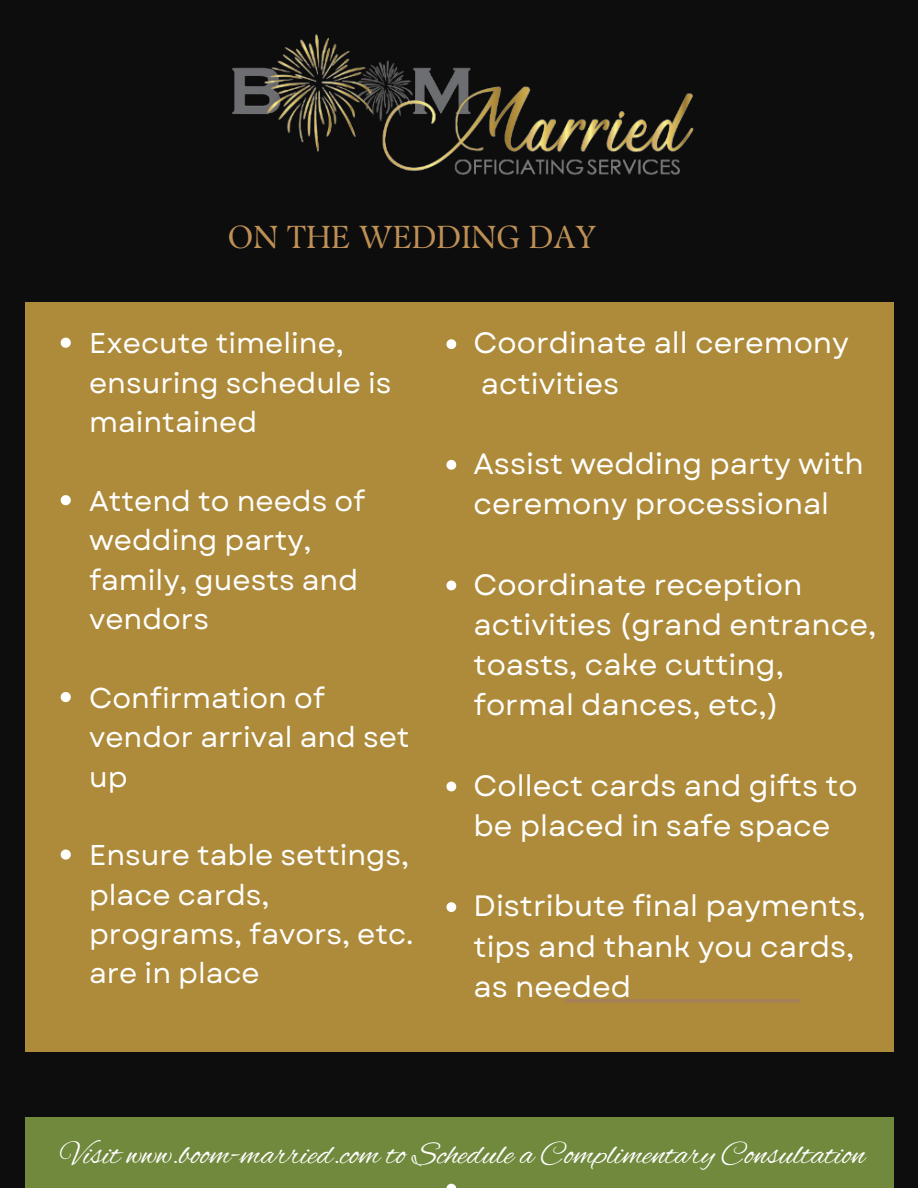
<style>
.page{position:relative;width:918px;height:1188px;background:#0d0d0d}
.page>*{position:absolute;margin:0;border:0;box-sizing:border-box;transform-origin:0 0}
.t1{font:33.15px "Alex Brush";color:#fff}
.t2{font:31.8px "TY Serif D";color:#bf9056}
.t3{font:29.4px/40.2px "Garet";color:#fff}
.t4{font:28.65px/39.3px "Garet";color:#fff}
</style>
<div class="page">
<div style="left:25px;top:302px;width:868px;height:749px;background:#ae8b3a"></div>
<div style="left:25px;top:1117px;width:868px;height:71px;background:#70893c"></div>
<hr style="left:565px;top:999px;width:236px;height:3px;background:#a67f5d">
<img style="left:232px;top:34px;width:462px;height:141px">
<svg style="left:446px;top:339px;width:10px;height:10px"></svg>
<svg style="left:446px;top:460px;width:10px;height:10px"></svg>
<svg style="left:446px;top:581px;width:10px;height:9px"></svg>
<svg style="left:446px;top:782px;width:10px;height:9px"></svg>
<svg style="left:446px;top:902px;width:10px;height:10px"></svg>
<svg style="left:446px;top:1184px;width:10px;height:4px"></svg>
<svg style="left:61px;top:338px;width:10px;height:10px"></svg>
<svg style="left:61px;top:495px;width:10px;height:10px"></svg>
<svg style="left:61px;top:692px;width:10px;height:10px"></svg>
<svg style="left:61px;top:850px;width:10px;height:10px"></svg>
<p class="t2" style="left:228px;top:218px;width:370px">ON THE WEDDING DAY</p>
<p class="t4" style="left:89px;top:324px;width:304px">Execute timeline, ensuring schedule is maintained</p>
<p class="t4" style="left:89px;top:481px;width:278px">Attend to needs of wedding party, family, guests and vendors</p>
<p class="t4" style="left:89px;top:678px;width:322px">Confirmation of vendor arrival and set up</p>
<p class="t4" style="left:89px;top:836px;width:326px">Ensure table settings, place cards, programs, favors, etc. are in place</p>
<p class="t3" style="left:474px;top:323px;width:377px">Coordinate all ceremony activities</p>
<p class="t3" style="left:474px;top:444px;width:392px">Assist wedding party with ceremony processional</p>
<p class="t3" style="left:474px;top:564px;width:404px">Coordinate reception activities (grand entrance, toasts, cake cutting, formal dances, etc,)</p>
<p class="t3" style="left:474px;top:765px;width:386px">Collect cards and gifts to be placed in safe space</p>
<p class="t3" style="left:474px;top:886px;width:394px">Distribute final payments, tips and thank you cards, as needed</p>
<p class="t1" style="left:61px;top:1135px;width:806px">Visit www.boom-married.com to Schedule a Complimentary Consultation</p>
</div>
